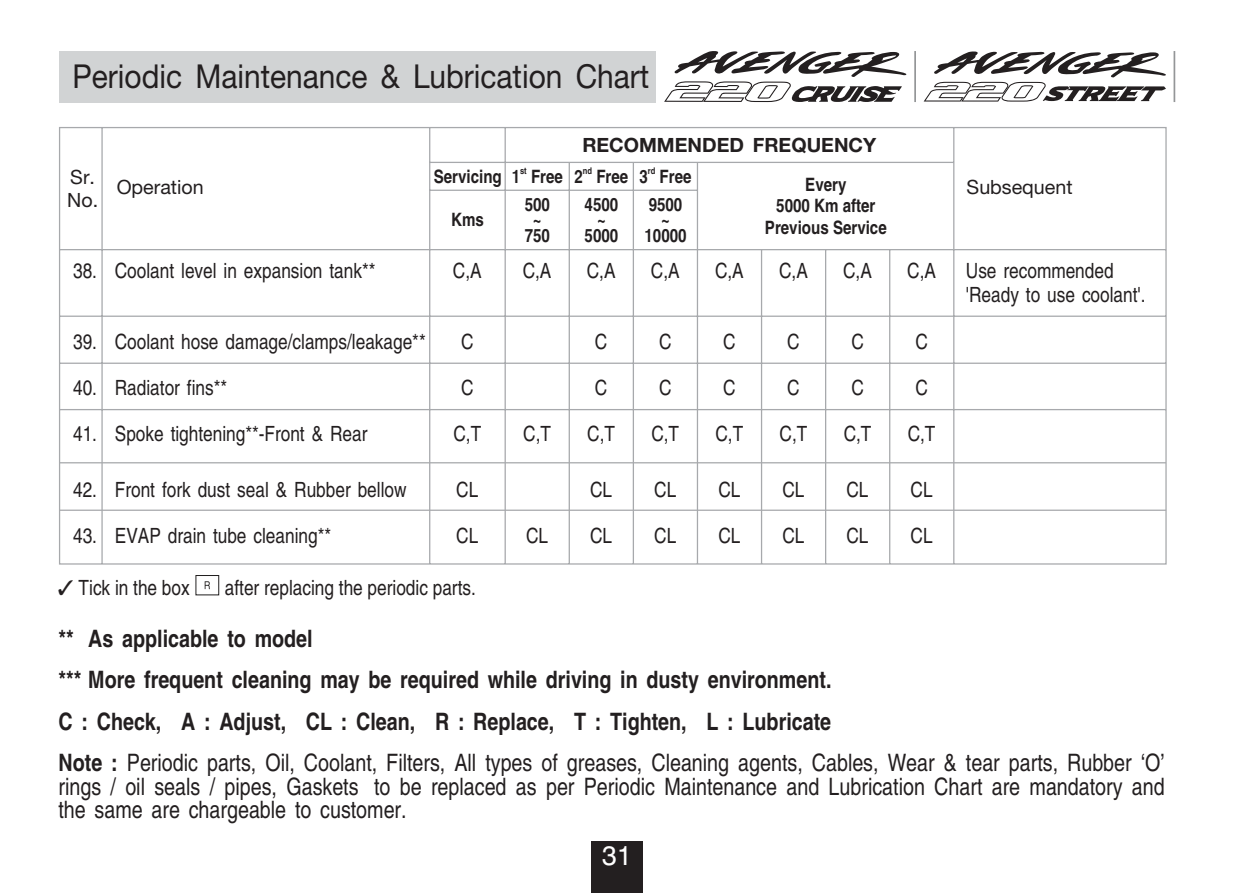
<style>
.page{position:relative;width:1234px;height:893px;background:#fff}
.page>*{position:absolute;margin:0;border:0;box-sizing:border-box;transform-origin:0 0}
.t1{font:33px "Helvetica Neue Roman";color:#231f20;scale:.9 1}
.t2{font:27px "Swiss 721 BT";color:#fff}
.t3{font:700 condensed 24px/41.4px "Helvetica";color:#231f20}
.t4{font:condensed 24px/23.7px "Helvetica";color:#231f20}
.t5{font:condensed 21px/24.3px "Helvetica";color:#231f20}
.t6{font:19.8px "Helvetica Neue Roman";color:#231f20}
.t7{font:700 19.8px "Helvetica Neue";color:#231f20}
.t8{font:700 condensed 18.3px/15.3px "Helvetica";color:#231f20;text-align:center}
.t9{font:700 condensed 9.3px "Helvetica";color:#231f20}
.s1{font-weight:400}
</style>
<div class="page">
<div style="left:60px;top:51px;width:595px;height:51px;background:#d1d3d4"></div>
<hr style="left:914px;top:51px;width:1px;height:51px;background:#949698">
<hr style="left:1173px;top:51px;width:1px;height:51px;background:#949698">
<svg style="left:923px;top:51px;width:243px;height:51px"></svg>
<svg style="left:664px;top:51px;width:243px;height:51px"></svg>
<div style="left:591px;top:842px;width:51px;height:51px;background:#231f20"></div>
<svg style="left:59px;top:127px;width:1107px;height:438px"></svg>
<div style="left:196px;top:575px;width:23px;height:20px;border:1px solid #211f1f"></div>
<svg style="left:205px;top:581px;width:5px;height:8px"></svg>
<hr style="left:60px;top:462px;width:1105px;height:1px;background:#a7a9ac">
<hr style="left:60px;top:510px;width:1105px;height:1px;background:#a7a9ac">
<h1 class="t1" style="left:73px;top:57px;width:642px">Periodic Maintenance &amp; Lubrication Chart</h1>
<p class="t6" style="left:70px;top:165px;width:26px">Sr.</p>
<p class="t8" style="left:433px;top:171px;width:70px">Servicing</p>
<p class="t6" style="left:67px;top:188px;width:32px">No.</p>
<p class="t6" style="left:117px;top:175px;width:89px">Operation</p>
<p class="t8" style="left:451px;top:214px;width:34px">Kms</p>
<p class="t9" style="left:520px;top:167px;width:8px">st</p>
<p class="t8" style="left:511px;top:164px;width:53px;line-height:28.2px">1 Free<br>500</p>
<p class="t8" style="left:524px;top:214px;width:27px">~<br>750</p>
<p class="t7" style="left:582px;top:132px;width:295px">RECOMMENDED FREQUENCY</p>
<p class="t9" style="left:583px;top:167px;width:11px">nd</p>
<p class="t8" style="left:574px;top:164px;width:55px;line-height:27.9px">2 Free<br>4500</p>
<p class="t8" style="left:584px;top:214px;width:35px">~<br>5000</p>
<p class="t9" style="left:647px;top:167px;width:9px">rd</p>
<p class="t8" style="left:639px;top:164px;width:54px;line-height:27.9px">3 Free<br>9500</p>
<p class="t8" style="left:644px;top:214px;width:44px">~<br>10000</p>
<p class="t8" style="left:805px;top:178px;width:43px">Every</p>
<p class="t6" style="left:966px;top:175px;width:107px">Subsequent</p>
<p class="t8" style="left:764px;top:197px;width:123px;line-height:21.9px">5000 Km after<br>Previous Service</p>
<p class="t5" style="left:73px;top:260px;width:304px">38. Coolant level in expansion tank**</p>
<p class="t5" style="left:453px;top:260px;width:30px">C,A</p>
<p class="t5" style="left:522px;top:260px;width:30px">C,A</p>
<p class="t5" style="left:586px;top:260px;width:30px">C,A</p>
<p class="t5" style="left:650px;top:260px;width:30px">C,A</p>
<p class="t5" style="left:714px;top:260px;width:30px">C,A</p>
<p class="t5" style="left:779px;top:260px;width:30px">C,A</p>
<p class="t5" style="left:843px;top:260px;width:30px">C,A</p>
<p class="t5" style="left:907px;top:260px;width:30px">C,A</p>
<p class="t5" style="left:965px;top:260px;width:181px">Use recommended 'Ready to use coolant'.</p>
<p class="t5" style="left:73px;top:331px;width:354px">39. Coolant hose damage/clamps/leakage**</p>
<p class="t5" style="left:461px;top:331px;width:14px">C</p>
<p class="t5" style="left:595px;top:331px;width:14px">C</p>
<p class="t5" style="left:659px;top:331px;width:14px">C</p>
<p class="t5" style="left:723px;top:331px;width:14px">C</p>
<p class="t5" style="left:787px;top:331px;width:14px">C</p>
<p class="t5" style="left:851px;top:331px;width:14px">C</p>
<p class="t5" style="left:915px;top:331px;width:14px">C</p>
<p class="t5" style="left:73px;top:377px;width:155px">40. Radiator fins**</p>
<p class="t5" style="left:461px;top:377px;width:14px">C</p>
<p class="t5" style="left:595px;top:377px;width:14px">C</p>
<p class="t5" style="left:659px;top:377px;width:14px">C</p>
<p class="t5" style="left:723px;top:377px;width:14px">C</p>
<p class="t5" style="left:787px;top:377px;width:14px">C</p>
<p class="t5" style="left:851px;top:377px;width:14px">C</p>
<p class="t5" style="left:915px;top:377px;width:14px">C</p>
<p class="t5" style="left:73px;top:423px;width:296px">41. Spoke tightening**-Front &amp; Rear</p>
<p class="t5" style="left:453px;top:423px;width:29px">C,T</p>
<p class="t5" style="left:523px;top:423px;width:29px">C,T</p>
<p class="t5" style="left:587px;top:423px;width:29px">C,T</p>
<p class="t5" style="left:651px;top:423px;width:29px">C,T</p>
<p class="t5" style="left:715px;top:423px;width:29px">C,T</p>
<p class="t5" style="left:779px;top:423px;width:29px">C,T</p>
<p class="t5" style="left:843px;top:423px;width:29px">C,T</p>
<p class="t5" style="left:907px;top:423px;width:29px">C,T</p>
<p class="t5" style="left:73px;top:479px;width:335px">42. Front fork dust seal &amp; Rubber bellow</p>
<p class="t5" style="left:456px;top:479px;width:24px">CL</p>
<p class="t5" style="left:590px;top:479px;width:24px">CL</p>
<p class="t5" style="left:654px;top:479px;width:24px">CL</p>
<p class="t5" style="left:718px;top:479px;width:24px">CL</p>
<p class="t5" style="left:782px;top:479px;width:24px">CL</p>
<p class="t5" style="left:846px;top:479px;width:24px">CL</p>
<p class="t5" style="left:910px;top:479px;width:24px">CL</p>
<p class="t5" style="left:73px;top:525px;width:259px">43. EVAP drain tube cleaning**</p>
<p class="t5" style="left:456px;top:525px;width:24px">CL</p>
<p class="t5" style="left:526px;top:525px;width:24px">CL</p>
<p class="t5" style="left:590px;top:525px;width:24px">CL</p>
<p class="t5" style="left:654px;top:525px;width:24px">CL</p>
<p class="t5" style="left:718px;top:525px;width:24px">CL</p>
<p class="t5" style="left:782px;top:525px;width:24px">CL</p>
<p class="t5" style="left:846px;top:525px;width:24px">CL</p>
<p class="t5" style="left:910px;top:525px;width:24px">CL</p>
<p class="t5" style="left:58px;top:577px;width:133px">✓ Tick in the box</p>
<p class="t5" style="left:225px;top:577px;width:252px">after replacing the periodic parts.</p>
<p class="t3" style="left:58px;top:620px;width:1107px">** As applicable to model<br>*** More frequent cleaning may be required while driving in dusty environment.<br>C : Check, A : Adjust, CL : Clean, R : Replace, T : Tighten, L : Lubricate<br>Note : <span class="s1">Periodic parts, Oil, Coolant, Filters, All types of greases, Cleaning agents, Cables, Wear &amp; tear parts, Rubber ‘O’</span></p>
<p class="t4" style="left:58px;top:777px;width:1107px">rings / oil seals / pipes, Gaskets to be replaced as per Periodic Maintenance and Lubrication Chart are mandatory and the same are chargeable to customer.</p>
<p class="t2" style="left:602px;top:844px;width:31px">31</p>
</div>
